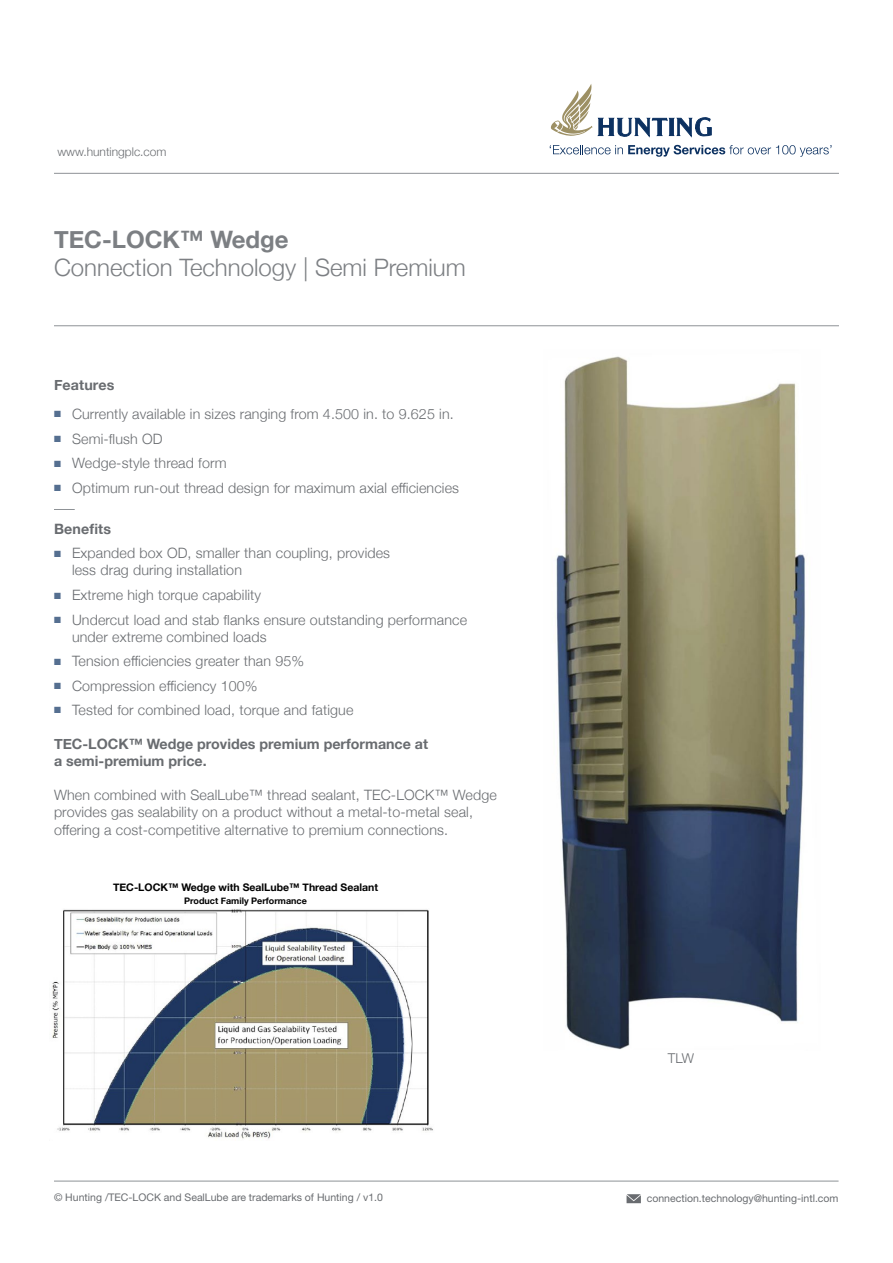
<style>
.page{position:relative;width:893px;height:1263px;background:#fff}
.page>*{position:absolute;margin:0;border:0;box-sizing:border-box;transform-origin:0 0}
.t1{font:300 24px "Helvetica Neue";color:#7c7f83}
.t2{font:700 24px "Helvetica Neue";color:#7c7f83}
.t3{font:300 14.25px/17.1px "Helvetica Neue";letter-spacing:.01em;color:#696c70}
.t4{font:700 14.25px/17.1px "Helvetica Neue";color:#696c70}
.t5{font:300 13.5px "Helvetica Neue";color:#696c70}
.t6{font:300 12px "Helvetica Neue";color:#696c70}
.t7{font:10.5px "Helvetica Neue";color:#696c70}
.t8{font:700 10.5px "Helvetica Neue";color:#000}
.t9{font:700 9px "Helvetica Neue";color:#000}
.s1{color:#556f90}
</style>
<div class="page">
<svg style="left:551px;top:84px;width:41px;height:52px"></svg>
<svg style="left:598px;top:117px;width:113px;height:20px"></svg>
<svg style="left:550px;top:145px;width:281px;height:12px"></svg>
<hr style="left:54px;top:325px;width:785px;height:1px;background:#8e9296">
<hr style="left:54px;top:173px;width:785px;height:1px;background:#8e9296">
<hr style="left:54px;top:1181px;width:784px;height:1px;background:#8e9296">
<svg style="left:627px;top:1194px;width:14px;height:9px"></svg>
<img style="left:556px;top:356px;width:249px;height:694px">
<svg style="left:54px;top:509px;width:21px;height:1px"></svg>
<img style="left:52px;top:909px;width:381px;height:230px">
<p class="t6" style="left:57px;top:142px;width:111px">www.huntingplc.com</p>
<h1 class="t2" style="left:54px;top:220px;width:236px">TEC-LOCK™ Wedge</h1>
<h1 class="t1" style="left:54px;top:248px;width:413px">Connection Technology | Semi Premium</h1>
<p class="t4" style="left:54px;top:377px;width:62px">Features</p>
<p class="t3" style="left:54px;top:404px;width:401px"><span class="s1">■</span> Currently available in sizes ranging from 4.500 in. to 9.625 in.</p>
<p class="t3" style="left:54px;top:429px;width:110px"><span class="s1">■</span> Semi-flush OD</p>
<p class="t3" style="left:54px;top:453px;width:174px"><span class="s1">■</span> Wedge-style thread form</p>
<p class="t3" style="left:54px;top:478px;width:407px"><span class="s1">■</span> Optimum run-out thread design for maximum axial efficiencies</p>
<p class="t4" style="left:54px;top:520px;width:59px">Benefits</p>
<p class="t3" style="left:72px;top:544px;width:320px;text-indent:-18px"><span class="s1">■</span> Expanded box OD, smaller than coupling, provides less drag during installation</p>
<p class="t3" style="left:54px;top:585px;width:209px"><span class="s1">■</span> Extreme high torque capability</p>
<p class="t3" style="left:72px;top:610px;width:397px;text-indent:-18px"><span class="s1">■</span> Undercut load and stab flanks ensure outstanding performance under extreme combined loads</p>
<p class="t3" style="left:54px;top:652px;width:252px"><span class="s1">■</span> Tension efficiencies greater than 95%</p>
<p class="t3" style="left:54px;top:676px;width:205px"><span class="s1">■</span> Compression efficiency 100%</p>
<p class="t3" style="left:54px;top:700px;width:301px"><span class="s1">■</span> Tested for combined load, torque and fatigue</p>
<p class="t4" style="left:54px;top:736px;width:376px">TEC-LOCK™ Wedge provides premium performance at a semi-premium price.</p>
<p class="t3" style="left:54px;top:786px;width:444px">When combined with SealLube™ thread sealant, TEC-LOCK™ Wedge provides gas sealability on a product without a metal-to-metal seal, offering a cost-competitive alternative to premium connections.</p>
<p class="t8" style="left:113px;top:879px;width:267px">TEC-LOCK™ Wedge with SealLube™ Thread Sealant</p>
<p class="t9" style="left:184px;top:894px;width:124px">Product Family Performance</p>
<p class="t5" style="left:668px;top:1047px;width:28px">TLW</p>
<p class="t7" style="left:54px;top:1191px;width:330px">© Hunting /TEC-LOCK and SealLube are trademarks of Hunting / v1.0</p>
<p class="t7" style="left:647px;top:1192px;width:193px">connection.technology@hunting-intl.com</p>
</div>
